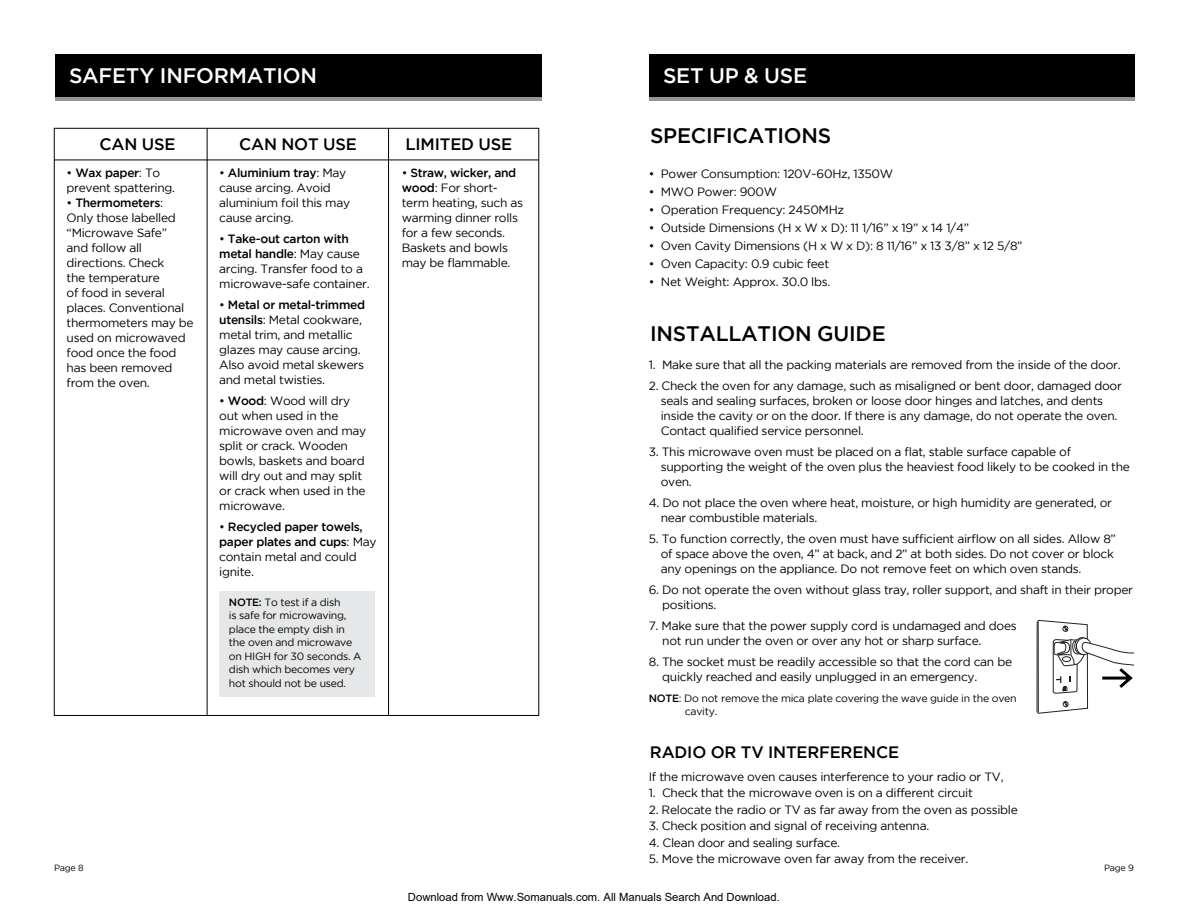
<style>
.page{position:relative;width:1188px;height:918px;background:#fff}
.page>*{position:absolute;margin:0;border:0;box-sizing:border-box;transform-origin:0 0}
.t1{font:500 21px "Gotham";letter-spacing:-.01em;color:#000}
.t2{font:500 21px "Gotham";letter-spacing:-.01em;color:#fff}
.t3{font:500 16.5px "Gotham";letter-spacing:-.01em;color:#000}
.t4{font:12px/15px "Gotham";letter-spacing:-.025em;color:#000}
.t5{font:500 12px/15px "Gotham";letter-spacing:-.025em;color:#000}
.t6{font:11.25px "Arial";color:#000}
.t7{font:10.5px/13.5px "Gotham";letter-spacing:-.025em;color:#000}
.t8{font:9px "Gotham";letter-spacing:-.025em;color:#000}
.s1{font-weight:500}
.s2{font-weight:400}
</style>
<div class="page">
<svg style="left:55px;top:96px;width:486px;height:5px;background:#757779"></svg>
<div style="left:55px;top:54px;width:486px;height:42px;background:#000"></div>
<svg style="left:649px;top:96px;width:486px;height:5px;background:#757779"></svg>
<div style="left:649px;top:54px;width:486px;height:42px;background:#000"></div>
<hr style="left:54px;top:160px;width:485px;height:1px;background:#000">
<hr style="left:207px;top:129px;width:1px;height:586px;background:#000">
<hr style="left:388px;top:129px;width:1px;height:586px;background:#000">
<div style="left:219px;top:591px;width:156px;height:106px;background:#e6e7e8"></div>
<svg style="left:1036px;top:619px;width:98px;height:95px"></svg>
<h1 class="t2" style="left:69px;top:64px;width:250px">SAFETY INFORMATION</h1>
<h1 class="t2" style="left:663px;top:64px;width:146px">SET UP &amp; USE</h1>
<h1 class="t1" style="left:650px;top:124px;width:183px">SPECIFICATIONS</h1>
<h2 class="t3" style="left:100px;top:135px;width:77px">CAN USE</h2>
<h2 class="t3" style="left:239px;top:135px;width:119px">CAN NOT USE</h2>
<h2 class="t3" style="left:406px;top:135px;width:108px">LIMITED USE</h2>
<p class="t4" style="left:67px;top:165px;width:110px">• <span class="s1">Wax paper</span>: To prevent spattering.</p>
<p class="t4" style="left:67px;top:195px;width:128px">• <span class="s1">Thermometers</span>:<br>Only those labelled “Microwave Safe”<br>and follow all directions. Check<br>the temperature<br>of food in several places. Conventional thermometers may be used on microwaved food once the food has been removed from the oven.</p>
<p class="t4" style="left:219px;top:165px;width:132px">• <span class="s1">Aluminium tray</span>: May cause arcing. Avoid aluminium foil this may cause arcing.</p>
<p class="t4" style="left:219px;top:231px;width:152px">• <span class="s1">Take-out carton with metal handle</span>: May cause arcing. Transfer food to a microwave-safe container.</p>
<p class="t4" style="left:219px;top:297px;width:147px">• <span class="s1">Metal or metal-trimmed utensils</span>: Metal cookware, metal trim, and metallic glazes may cause arcing.<br>Also avoid metal skewers and metal twisties.</p>
<p class="t4" style="left:219px;top:393px;width:149px">• <span class="s1">Wood</span>: Wood will dry out when used in the microwave oven and may split or crack. Wooden bowls, baskets and board will dry out and may split or crack when used in the microwave.</p>
<p class="t5" style="left:219px;top:519px;width:159px"><span class="s2">•</span> Recycled paper towels, paper plates and cups<span class="s2">: May contain metal and could ignite.</span></p>
<p class="t7" style="left:229px;top:595px;width:134px"><span class="s1">NOTE:</span> To test if a dish<br>is safe for microwaving, place the empty dish in the oven and microwave on HIGH for 30 seconds. A dish which becomes very hot should not be used.</p>
<p class="t4" style="left:402px;top:165px;width:123px">• <span class="s1">Straw, wicker, and wood</span>: For short&shy;term heating, such as warming dinner rolls for a few seconds.<br>Baskets and bowls may be flammable.</p>
<p class="t4" style="left:649px;top:167px;width:246px">• Power Consumption: 120V~60Hz, 1350W</p>
<p class="t4" style="left:649px;top:185px;width:130px">• MWO Power: 900W</p>
<p class="t4" style="left:649px;top:203px;width:197px">• Operation Frequency: 2450MHz</p>
<p class="t4" style="left:649px;top:221px;width:322px">• Outside Dimensions (H x W x D): 11 1/16” x 19” x 14 1/4”</p>
<p class="t4" style="left:649px;top:239px;width:375px">• Oven Cavity Dimensions (H x W x D): 8 11/16” x 13 3/8” x 12 5/8”</p>
<p class="t4" style="left:649px;top:257px;width:182px">• Oven Capacity: 0.9 cubic feet</p>
<p class="t4" style="left:649px;top:275px;width:183px">• Net Weight: Approx. 30.0 lbs.</p>
<h1 class="t1" style="left:650px;top:322px;width:237px">INSTALLATION GUIDE</h1>
<p class="t4" style="left:649px;top:357px;width:473px">1. Make sure that all the packing materials are removed from the inside of the door.</p>
<p class="t4" style="left:661px;top:378px;width:463px;text-indent:-12px">2. Check the oven for any damage, such as misaligned or bent door, damaged door seals and sealing surfaces, broken or loose door hinges and latches, and dents inside the cavity or on the door. If there is any damage, do not operate the oven.<br>Contact qualified service personnel.</p>
<p class="t4" style="left:661px;top:444px;width:471px;text-indent:-12px">3. This microwave oven must be placed on a flat, stable surface capable of supporting the weight of the oven plus the heaviest food likely to be cooked in the oven.</p>
<p class="t4" style="left:661px;top:495px;width:453px;text-indent:-12px">4. Do not place the oven where heat, moisture, or high humidity are generated, or near combustible materials.</p>
<p class="t4" style="left:661px;top:531px;width:457px;text-indent:-12px">5. To function correctly, the oven must have sufficient airflow on all sides. Allow 8” of space above the oven, 4” at back, and 2” at both sides. Do not cover or block any openings on the appliance. Do not remove feet on which oven stands.</p>
<p class="t4" style="left:662px;top:582px;width:472px;text-indent:-14px">6. Do not operate the oven without glass tray, roller support, and shaft in their proper positions.</p>
<p class="t4" style="left:662px;top:618px;width:356px;text-indent:-14px">7. Make sure that the power supply cord is undamaged and does not run under the oven or over any hot or sharp surface.</p>
<p class="t4" style="left:662px;top:654px;width:351px;text-indent:-14px">8. The socket must be readily accessible so that the cord can be quickly reached and easily unplugged in an emergency.</p>
<p class="t7" style="left:685px;top:691px;width:333px;text-indent:-36px"><span class="s1">NOTE</span>: Do not remove the mica plate covering the wave guide in the oven cavity.</p>
<h2 class="t3" style="left:650px;top:743px;width:251px">RADIO OR TV INTERFERENCE</h2>
<p class="t4" style="left:649px;top:769px;width:356px">If the microwave oven causes interference to your radio or TV,</p>
<p class="t4" style="left:649px;top:785px;width:326px">1. Check that the microwave oven is on a different circuit</p>
<p class="t4" style="left:649px;top:802px;width:371px">2. Relocate the radio or TV as far away from the oven as possible</p>
<p class="t4" style="left:649px;top:818px;width:282px">3. Check position and signal of receiving antenna.</p>
<p class="t4" style="left:649px;top:835px;width:193px">4. Clean door and sealing surface.</p>
<p class="t4" style="left:649px;top:851px;width:321px">5. Move the microwave oven far away from the receiver.</p>
<p class="t8" style="left:54px;top:862px;width:31px">Page 8</p>
<p class="t8" style="left:1104px;top:862px;width:31px">Page 9</p>
<p class="t6" style="left:408px;top:890px;width:373px">Download from Www.Somanuals.com. All Manuals Search And Download.</p>
</div>
